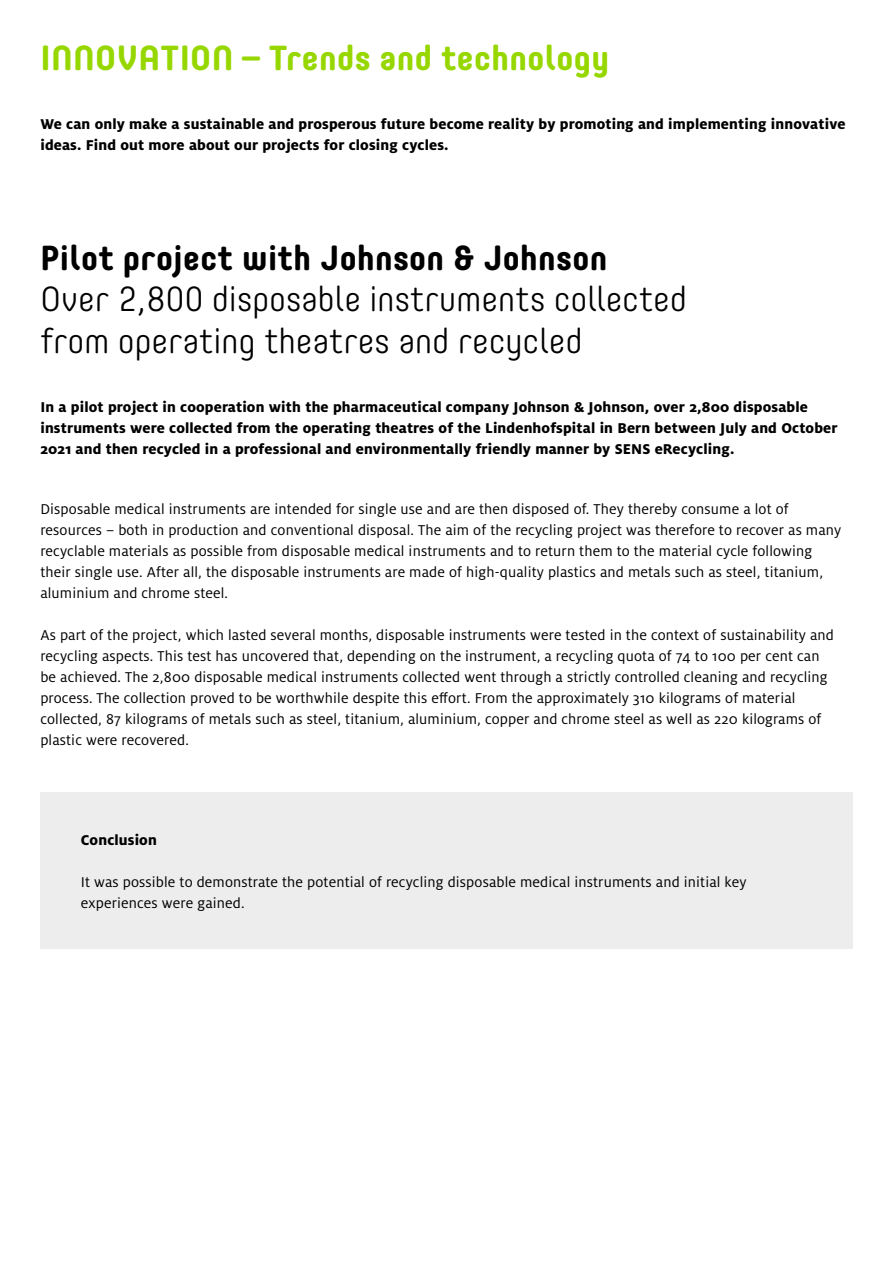
<style>
.page{position:relative;width:893px;height:1263px;background:#fff}
.page>*{position:absolute;margin:0;border:0;box-sizing:border-box;transform-origin:0 0}
.t1{font:300 34.5px/41.4px "Core Mellow 35";letter-spacing:.01em;color:#000}
.t2{font:700 34.5px "Core Mellow 65";letter-spacing:.01em;color:#000}
.t3{font:700 34.5px "Core Mellow 65";letter-spacing:.01em;color:#97d700}
.t4{font:15.75px/21px "Milo OT";letter-spacing:.01em;color:#000}
.t5{font:800 15.75px/21px "Milo OT";letter-spacing:.01em;color:#000}
</style>
<div class="page">
<div style="left:40px;top:792px;width:813px;height:156px;background:#ededed"></div>
<h1 class="t3" style="left:40px;top:32px;width:570px">INNOVATION – Trends and technology</h1>
<p class="t5" style="left:40px;top:114px;width:807px">We can only make a sustainable and prosperous future become reality by promoting and implementing innovative ideas. Find out more about our projects for closing cycles.</p>
<h1 class="t2" style="left:40px;top:232px;width:569px">Pilot project with Johnson &amp; Johnson</h1>
<h1 class="t1" style="left:40px;top:277px;width:648px">Over 2,800 disposable instruments collected from operating theatres and recycled</h1>
<p class="t5" style="left:40px;top:397px;width:799px">In a pilot project in cooperation with the pharmaceutical company Johnson &amp; Johnson, over 2,800 disposable instruments were collected from the operating theatres of the Lindenhofspital in Bern between July and October<br>2021 and then recycled in a professional and environmentally friendly manner by SENS eRecycling.</p>
<p class="t4" style="left:40px;top:499px;width:802px">Disposable medical instruments are intended for single use and are then disposed of. They thereby consume a lot of resources – both in production and conventional disposal. The aim of the recycling project was therefore to recover as many recyclable materials as possible from disposable medical instruments and to return them to the material cycle following their single use. After all, the disposable instruments are made of high-quality plastics and metals such as steel, titanium, aluminium and chrome steel.</p>
<p class="t4" style="left:40px;top:625px;width:795px">As part of the project, which lasted several months, disposable instruments were tested in the context of sustainability and recycling aspects. This test has uncovered that, depending on the instrument, a recycling quota of 74 to 100 per cent can be achieved. The 2,800 disposable medical instruments collected went through a strictly controlled cleaning and recycling process. The collection proved to be worthwhile despite this effort. From the approximately 310 kilograms of material collected, 87 kilograms of metals such as steel, titanium, aluminium, copper and chrome steel as well as 220 kilograms of plastic were recovered.</p>
<p class="t5" style="left:81px;top:829px;width:78px">Conclusion</p>
<p class="t4" style="left:81px;top:872px;width:667px">It was possible to demonstrate the potential of recycling disposable medical instruments and initial key experiences were gained.</p>
</div>
